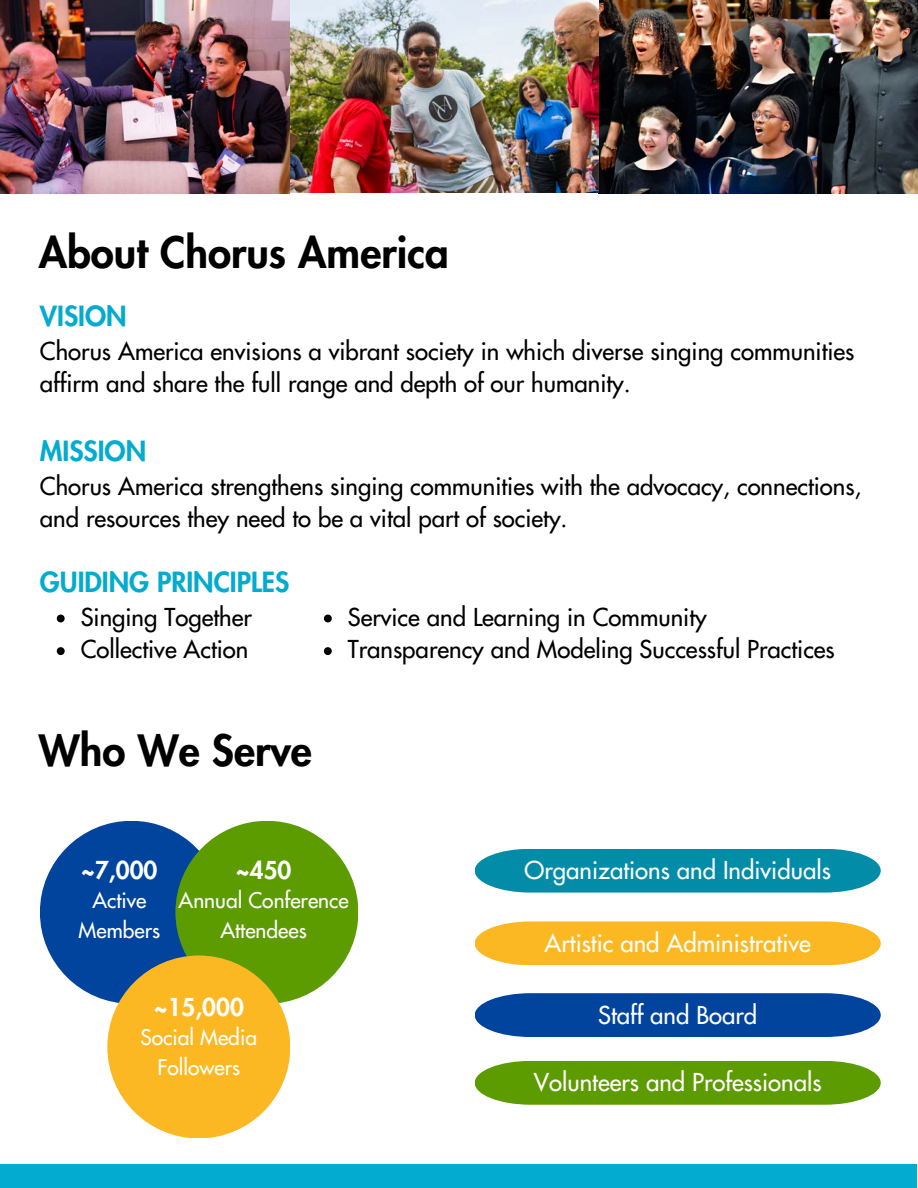
<style>
.page{position:relative;width:918px;height:1188px;background:#fff}
.page>*{position:absolute;margin:0;border:0;box-sizing:border-box;transform-origin:0 0}
.t1{font:800 42px "Futura";color:#000}
.t2{font:800 27px "Futura";color:#02abcf}
.t3{font:24px/32.7px "Futura";color:#000}
.t4{font:24px "Futura";color:#fff}
.t5{font:800 24px "Futura";color:#fff}
.t6{font:21px "Futura";color:#fff}
</style>
<div class="page">
<div style="left:0;top:1164px;width:917px;height:24px;background:#02abcf"></div>
<img style="left:0;top:0;width:918px;height:194px">
<div style="left:40px;top:821px;width:183px;height:183px;background:#00449e;border-radius:50%"></div>
<div style="left:175px;top:821px;width:183px;height:183px;background:#5d9c00;border-radius:50%"></div>
<div style="left:107px;top:956px;width:183px;height:182px;background:#fcb822;border-radius:50%"></div>
<svg style="left:57px;top:615px;width:8px;height:7px"></svg>
<svg style="left:57px;top:647px;width:8px;height:8px"></svg>
<svg style="left:324px;top:615px;width:8px;height:7px"></svg>
<svg style="left:324px;top:647px;width:8px;height:8px"></svg>
<svg style="left:475px;top:849px;width:406px;height:44px;background:#1393ad"></svg>
<svg style="left:475px;top:921px;width:406px;height:44px;background:#fcbc31"></svg>
<svg style="left:475px;top:993px;width:406px;height:44px;background:#104fa4"></svg>
<svg style="left:475px;top:1061px;width:406px;height:44px;background:#67a210"></svg>
<p class="t1" style="left:39px;top:225px;width:411px">About Chorus America</p>
<p class="t2" style="left:40px;top:298px;width:88px">VISION</p>
<p class="t3" style="left:40px;top:334px;width:816px">Chorus America envisions a vibrant society in which diverse singing communities affirm and share the full range and depth of our humanity.</p>
<p class="t2" style="left:40px;top:433px;width:108px">MISSION</p>
<p class="t3" style="left:40px;top:469px;width:823px">Chorus America strengthens singing communities with the advocacy, connections, and resources they need to be a vital part of society.</p>
<h1 class="t2" style="left:40px;top:564px;width:251px">GUIDING PRINCIPLES</h1>
<h3 class="t3" style="left:81px;top:600px;width:173px">Singing Together</h3>
<h3 class="t3" style="left:81px;top:633px;width:169px">Collective Action</h3>
<h2 class="t3" style="left:348px;top:600px;width:360px">Service and Learning in Community</h2>
<p class="t3" style="left:348px;top:633px;width:489px">Transparency and Modeling Successful Practices</p>
<p class="t1" style="left:39px;top:722px;width:275px">Who We Serve</p>
<p class="t5" style="left:81px;top:854px;width:78px">~7,000</p>
<p class="t6" style="left:92px;top:887px;width:55px">Active</p>
<h1 class="t6" style="left:79px;top:916px;width:83px">Members</h1>
<p class="t5" style="left:236px;top:854px;width:57px">~450</p>
<p class="t6" style="left:179px;top:887px;width:172px">Annual Conference</p>
<p class="t6" style="left:221px;top:916px;width:88px">Attendees</p>
<p class="t5" style="left:154px;top:991px;width:92px">~15,000</p>
<p class="t6" style="left:141px;top:1024px;width:118px">Social Media</p>
<p class="t6" style="left:157px;top:1053px;width:84px">Followers</p>
<p class="t4" style="left:525px;top:855px;width:308px">Organizations and Individuals</p>
<p class="t4" style="left:545px;top:927px;width:268px">Artistic and Administrative</p>
<p class="t4" style="left:598px;top:999px;width:161px">Staff and Board</p>
<h3 class="t4" style="left:534px;top:1067px;width:289px">Volunteers and Professionals</h3>
</div>
